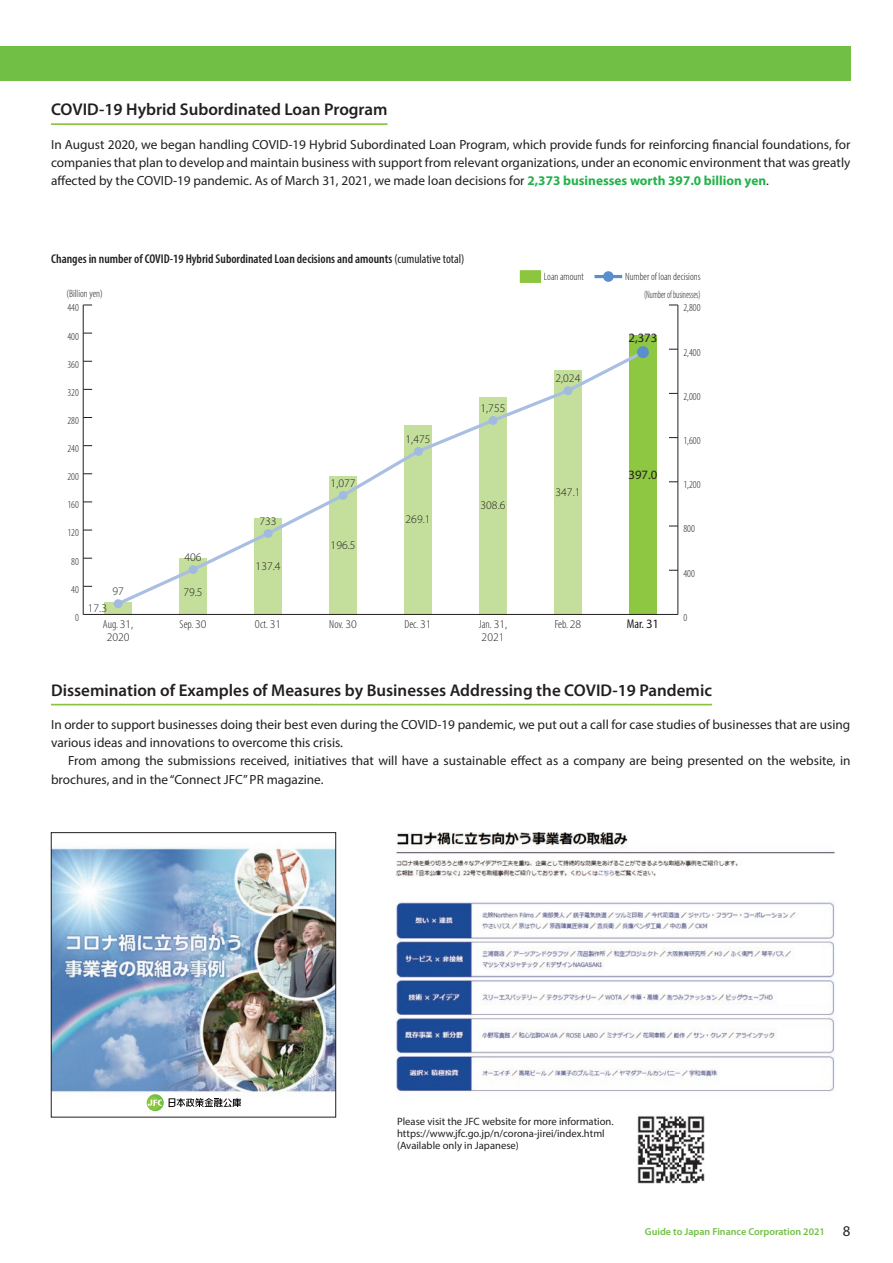
<style>
.page{position:relative;width:893px;height:1263px;background:#fff}
.page>*{position:absolute;margin:0;border:0;box-sizing:border-box;transform-origin:0 0}
.t1{font:600 16.95px "Myriad Pro";color:#231f20}
.t2{font:13.35px/18px "Myriad Pro";color:#231f20}
.t3{font:600 condensed 12.75px "Myriad Pro";color:#231f20}
.t4{font:12.75px "Myriad Pro";color:#231f20}
.t5{font:condensed 12.75px "Myriad Pro";color:#231f20}
.t6{font:300 11.7px/12.8px "Myriad Pro";color:#231f20;text-align:center}
.t7{font:300 condensed 11.7px "Myriad Pro";color:#231f20}
.t8{font:10.65px/11.7px "Myriad Pro";color:#231f20}
.t9{font:300 condensed 10.65px "Myriad Pro";color:#231f20}
.t10{font:300 condensed 10.65px "Myriad Pro";color:#231f20;scale:.8 1}
.t11{font:600 10.05px "Myriad Pro";color:#71bf44}
.s1{font-weight:700;color:#23b24b}
.s2{font-weight:400}
.s3{font-stretch:condensed}
.s4{font-stretch:normal}
.s5{font-weight:400;font-size:14.85px;color:#231f20}
</style>
<div class="page">
<img style="left:53px;top:847px;width:281px;height:265px">
<svg style="left:169px;top:1098px;width:72px;height:9px"></svg>
<svg style="left:147px;top:1094px;width:17px;height:17px"></svg>
<svg style="left:147px;top:1096px;width:13px;height:14px"></svg>
<svg style="left:148px;top:1100px;width:14px;height:6px"></svg>
<div style="left:51px;top:832px;width:285px;height:285px;border:1px solid #231f20"></div>
<img style="left:637px;top:1116px;width:68px;height:68px">
<div style="left:104px;top:602px;width:28px;height:12px;background:#c4df9b"></div>
<div style="left:179px;top:558px;width:28px;height:56px;background:#c4df9b"></div>
<div style="left:254px;top:518px;width:28px;height:96px;background:#c4df9b"></div>
<div style="left:329px;top:476px;width:28px;height:138px;background:#c4df9b"></div>
<div style="left:404px;top:425px;width:28px;height:189px;background:#c4df9b"></div>
<div style="left:479px;top:397px;width:28px;height:217px;background:#c4df9b"></div>
<div style="left:554px;top:370px;width:28px;height:244px;background:#c4df9b"></div>
<div style="left:629px;top:335px;width:28px;height:279px;background:#8ec741"></div>
<svg style="left:114px;top:346px;width:535px;height:262px"></svg>
<hr style="left:83px;top:614px;width:595px;height:1px;background:#231f20">
<hr style="left:678px;top:305px;width:1px;height:309px;background:#231f20">
<hr style="left:83px;top:305px;width:1px;height:309px;background:#231f20">
<hr style="left:594px;top:275px;width:28px;height:3px;background:#5990cb">
<div style="left:603px;top:271px;width:11px;height:11px;background:#5990cb;border-radius:50%"></div>
<div style="left:520px;top:270px;width:21px;height:13px;background:#8bc63e"></div>
<img style="left:396px;top:832px;width:439px;height:260px">
<div style="left:0;top:47px;width:850px;height:34px;background:#71bf44"></div>
<hr style="left:51px;top:123px;width:337px;height:2px;background:#8bc63e">
<hr style="left:51px;top:704px;width:661px;height:1px;background:#8bc63e">
<p class="t1" style="left:51px;top:99px;width:338px">COVID-19 Hybrid Subordinated Loan Program</p>
<p class="t2" style="left:51px;top:135px;width:801px;text-align:justify">In August 2020, we began handling COVID-19 Hybrid Subordinated Loan Program, which provide funds for reinforcing financial foundations, for companies that plan to develop and maintain business with support from relevant organizations, under an economic environment that was greatly affected by the COVID-19 pandemic. As of March 31, 2021, we made loan decisions for <span class="s1">2,373 businesses worth 397.0 billion yen</span>.</p>
<p class="t3" style="left:51px;top:251px;width:415px">Changes in number of COVID-19 Hybrid Subordinated Loan decisions and amounts <span class="s2">(cumulative total)</span></p>
<p class="t9" style="left:544px;top:270px;width:41px">Loan amount</p>
<p class="t9" style="left:625px;top:270px;width:77px">Number of loan decisions</p>
<p class="t9" style="left:66px;top:287px;width:38px">(Billion yen)</p>
<p class="t10" style="left:644px;top:288px;width:72px">(Number of businesses)</p>
<p class="t9" style="left:67px;top:302px;width:13px">440</p>
<p class="t9" style="left:683px;top:302px;width:19px">2,800</p>
<p class="t9" style="left:67px;top:330px;width:13px">400</p>
<p class="t4" style="left:628px;top:330px;width:30px">2,373</p>
<p class="t9" style="left:683px;top:346px;width:19px">2,400</p>
<p class="t9" style="left:67px;top:358px;width:13px">360</p>
<p class="t6" style="left:555px;top:372px;width:26px">2,024</p>
<p class="t9" style="left:67px;top:386px;width:13px">320</p>
<p class="t9" style="left:683px;top:390px;width:19px">2,000</p>
<p class="t6" style="left:481px;top:401px;width:26px">1,755</p>
<p class="t9" style="left:67px;top:414px;width:13px">280</p>
<p class="t9" style="left:67px;top:442px;width:13px">240</p>
<p class="t6" style="left:406px;top:432px;width:26px">1,475</p>
<p class="t9" style="left:683px;top:434px;width:19px">1,600</p>
<p class="t9" style="left:67px;top:470px;width:13px">200</p>
<p class="t6" style="left:331px;top:476px;width:26px">1,077</p>
<p class="t6" style="left:555px;top:485px;width:26px">347.1</p>
<p class="t4" style="left:628px;top:466px;width:30px">397.0</p>
<p class="t9" style="left:683px;top:478px;width:19px">1,200</p>
<p class="t9" style="left:67px;top:498px;width:13px">160</p>
<p class="t6" style="left:481px;top:499px;width:26px">308.6</p>
<p class="t9" style="left:67px;top:527px;width:13px">120</p>
<p class="t6" style="left:260px;top:514px;width:19px">733</p>
<p class="t6" style="left:406px;top:513px;width:26px">269.1</p>
<p class="t9" style="left:683px;top:523px;width:13px">800</p>
<p class="t6" style="left:331px;top:538px;width:26px">196.5</p>
<p class="t9" style="left:71px;top:555px;width:9px">80</p>
<p class="t6" style="left:185px;top:550px;width:19px">406</p>
<p class="t6" style="left:256px;top:559px;width:26px">137.4</p>
<p class="t9" style="left:683px;top:567px;width:13px">400</p>
<p class="t9" style="left:71px;top:583px;width:9px">40</p>
<p class="t6" style="left:112px;top:585px;width:13px">97</p>
<p class="t6" style="left:184px;top:585px;width:21px">79.5</p>
<p class="t9" style="left:75px;top:611px;width:5px">0</p>
<p class="t6" style="left:88px;top:602px;width:21px">17.3</p>
<p class="t6" style="left:103px;top:617px;width:32px"><span class="s3">Aug.</span> 31,<br>2020</p>
<p class="t7" style="left:180px;top:617px;width:28px">Sep. <span class="s4">30</span></p>
<p class="t7" style="left:255px;top:617px;width:28px">Oct. <span class="s4">31</span></p>
<p class="t7" style="left:329px;top:617px;width:29px">Nov. <span class="s4">30</span></p>
<p class="t7" style="left:404px;top:617px;width:29px">Dec. <span class="s4">31</span></p>
<p class="t6" style="left:479px;top:617px;width:30px;text-align:left"><span class="s3">Jan.</span> 31,<br>2021</p>
<p class="t7" style="left:555px;top:617px;width:28px">Feb. <span class="s4">28</span></p>
<p class="t5" style="left:627px;top:616px;width:34px">Mar. <span class="s4">31</span></p>
<p class="t9" style="left:683px;top:611px;width:5px">0</p>
<p class="t1" style="left:51px;top:679px;width:662px">Dissemination of Examples of Measures by Businesses Addressing the COVID-19 Pandemic</p>
<p class="t2" style="left:51px;top:716px;width:801px">In order to support businesses doing their best even during the COVID-19 pandemic, we put out a call for case studies of businesses that are using various ideas and innovations to overcome this crisis.</p>
<p class="t2" style="left:51px;top:752px;width:801px;text-indent:17px">From among the submissions received, initiatives that will have a sustainable effect as a company are being presented on the website, in brochures, and in the “Connect JFC” PR magazine.</p>
<p class="t8" style="left:397px;top:1115px;width:218px">Please visit the JFC website for more information. https://www.jfc.go.jp/n/corona-jirei/index.html (Available only in Japanese)</p>
<p class="t11" style="left:645px;top:1225px;width:207px">Guide to Japan Finance Corporation 2021 <span class="s5">8</span></p>
</div>
